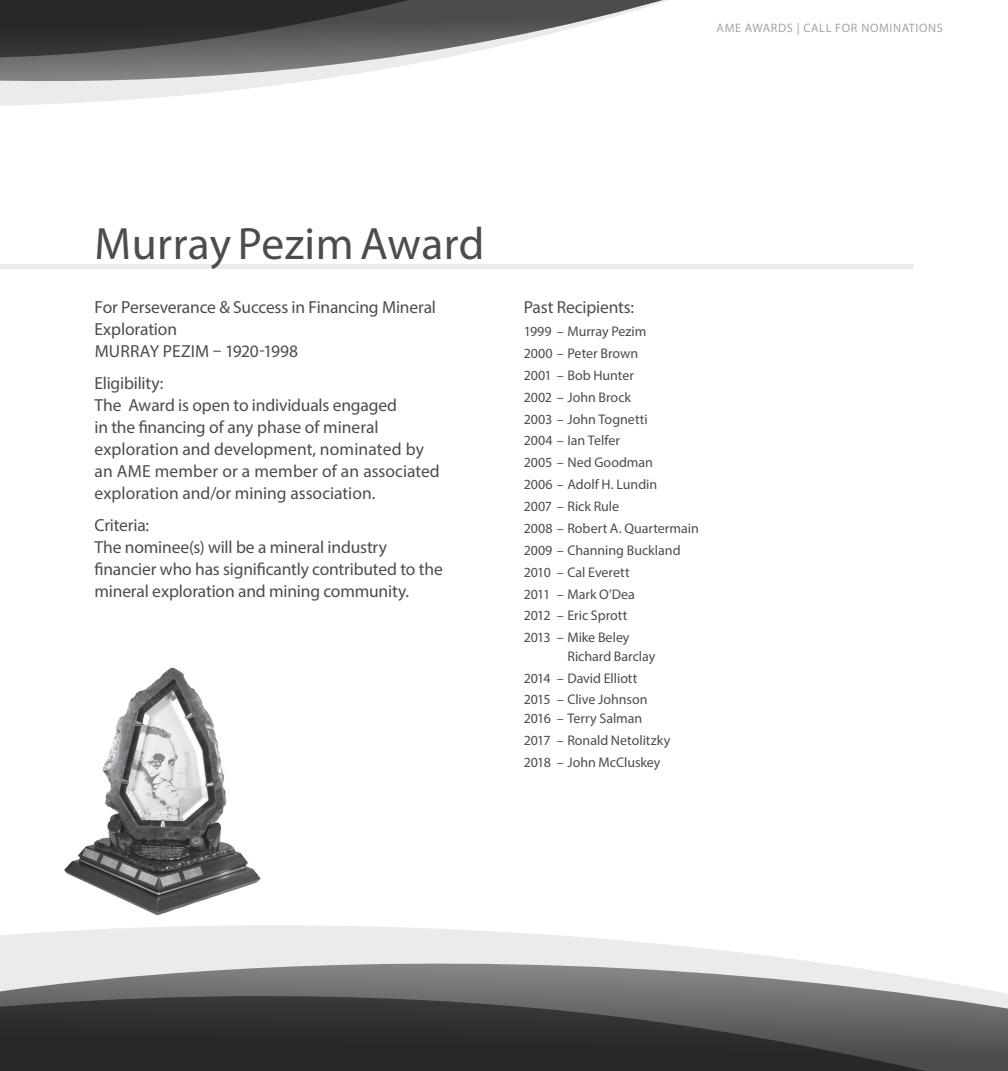
<style>
.page{position:relative;width:1008px;height:1071px;background:#fff}
.page>*{position:absolute;margin:0;border:0;box-sizing:border-box;transform-origin:0 0}
.AMEBC_Recipient_Name{font:45.5px "Myriad Pro";letter-spacing:.01em;color:#4b4c4d}
.AMEBC_Body{font:17.5px/21.9px "Myriad Pro";letter-spacing:-.01em;color:#4b4c4d}
.AMEBC_Body_copy{font:14px/18.4px "Myriad Pro";letter-spacing:-.005em;color:#4b4c4d}
.t1{font:12.25px "Myriad Pro";letter-spacing:.05em;color:#a3a4a8}
</style>
<div class="page">
<svg style="left:0;top:0;width:668px;height:106px"></svg>
<svg style="left:0;top:925px;width:1008px;height:146px"></svg>
<img style="left:64px;top:667px;width:197px;height:249px">
<div style="left:0;top:264px;width:914px;height:5px;background:#eaebec"></div>
<p class="t1" style="left:717px;top:20px;width:228px">AME AWARDS | CALL FOR NOMINATIONS</p>
<p class="AMEBC_Recipient_Name" style="left:94px;top:216px;width:391px">Murray Pezim Award</p>
<p class="AMEBC_Body" style="left:94px;top:296px;width:343px">For Perseverance &amp; Success in Financing Mineral<br>Exploration<br>MURRAY PEZIM – 1920-1998</p>
<p class="AMEBC_Body" style="left:94px;top:372px;width:347px">Eligibility:<br>The Award is open to individuals engaged<br>in the financing of any phase of mineral exploration and development, nominated by an AME member or a member of an associated exploration and/or mining association.</p>
<p class="AMEBC_Body" style="left:94px;top:514px;width:350px">Criteria:<br>The nominee(s) will be a mineral industry financier who has significantly contributed to the mineral exploration and mining community.</p>
<p class="AMEBC_Body" style="left:524px;top:296px;width:112px">Past Recipients:</p>
<p class="AMEBC_Body_copy" style="left:524px;top:322px;width:124px">1999 – Murray Pezim</p>
<p class="AMEBC_Body_copy" style="left:524px;top:344px;width:116px">2000 – Peter Brown</p>
<p class="AMEBC_Body_copy" style="left:524px;top:366px;width:112px">2001 – Bob Hunter</p>
<p class="AMEBC_Body_copy" style="left:524px;top:388px;width:109px">2002 – John Brock</p>
<p class="AMEBC_Body_copy" style="left:524px;top:409px;width:126px">2003 – John Tognetti</p>
<p class="AMEBC_Body_copy" style="left:524px;top:431px;width:98px">2004 – Ian Telfer</p>
<p class="AMEBC_Body_copy" style="left:524px;top:453px;width:131px">2005 – Ned Goodman</p>
<p class="AMEBC_Body_copy" style="left:524px;top:475px;width:135px">2006 – Adolf H. Lundin</p>
<p class="AMEBC_Body_copy" style="left:524px;top:497px;width:97px">2007 – Rick Rule</p>
<p class="AMEBC_Body_copy" style="left:524px;top:519px;width:177px">2008 – Robert A. Quartermain</p>
<p class="AMEBC_Body_copy" style="left:524px;top:541px;width:158px">2009 – Channing Buckland</p>
<p class="AMEBC_Body_copy" style="left:524px;top:563px;width:108px">2010 – Cal Everett</p>
<p class="AMEBC_Body_copy" style="left:524px;top:584px;width:113px">2011 – Mark O’Dea</p>
<p class="AMEBC_Body_copy" style="left:524px;top:606px;width:105px">2012 – Eric Sprott</p>
<p class="AMEBC_Body_copy" style="left:567px;top:628px;width:89px;text-indent:-44px">2013 – Mike Beley<br>Richard Barclay</p>
<p class="AMEBC_Body_copy" style="left:524px;top:668px;width:115px">2014 – David Elliott</p>
<p class="AMEBC_Body_copy" style="left:524px;top:690px;width:125px">2015 – Clive Johnson<br>2016 – Terry Salman</p>
<p class="AMEBC_Body_copy" style="left:524px;top:731px;width:148px">2017 – Ronald Netolitzky</p>
<p class="AMEBC_Body_copy" style="left:524px;top:752px;width:138px">2018 – John McCluskey</p>
</div>
